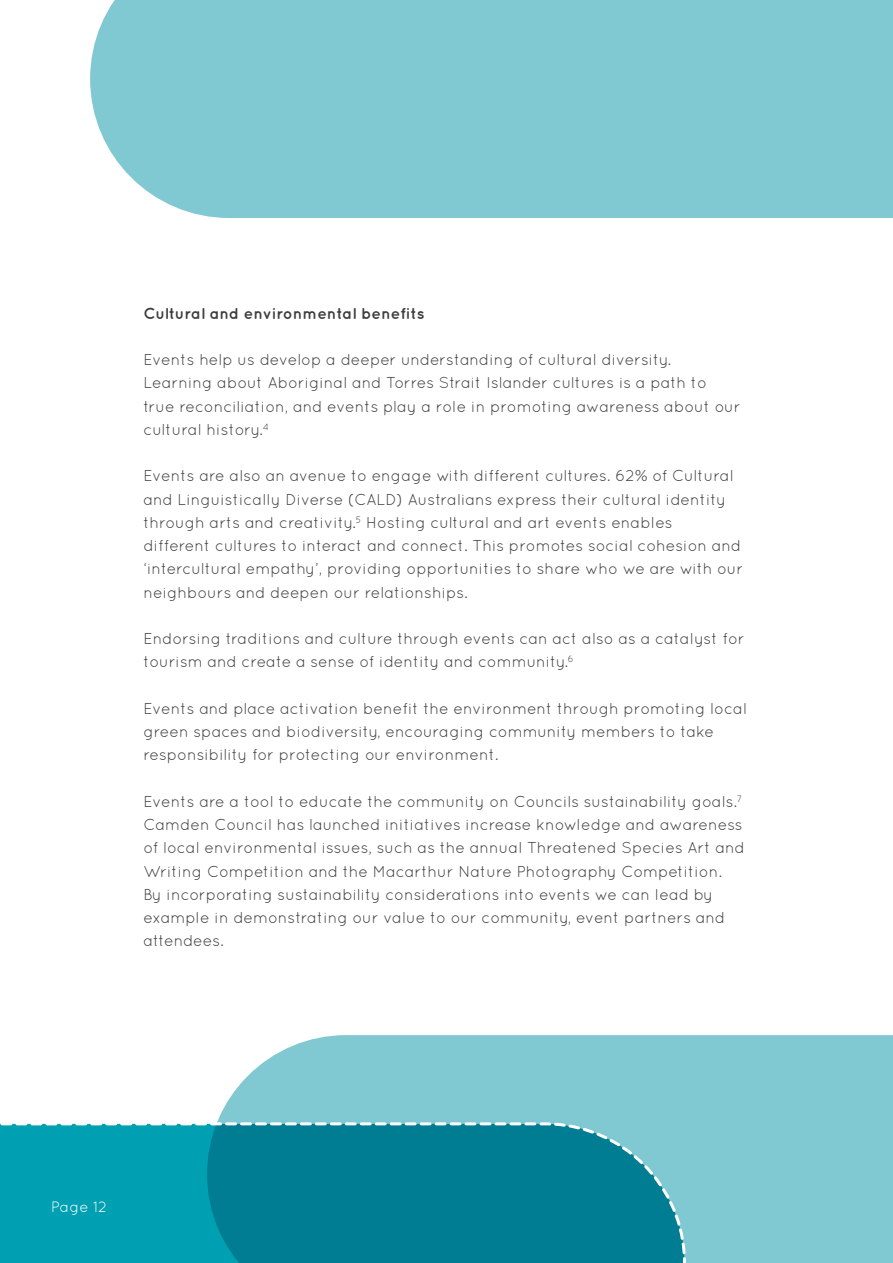
<style>
.page{position:relative;width:893px;height:1263px;background:#fff}
.page>*{position:absolute;margin:0;border:0;box-sizing:border-box;transform-origin:0 0}
.t1{font:15.75px/23.2px "Quicksand";color:#3e3e3f}
.t2{font:700 15.75px "Quicksand";color:#3e3e3f}
.t3{font:15px "Quicksand";color:#fff}
</style>
<div class="page">
<div style="left:217px;top:1035px;width:676px;height:228px;background:#80c8d2"></div>
<svg style="left:0;top:1121px;width:687px;height:142px;background:#0c8ea2"></svg>
<div style="left:90px;top:0;width:803px;height:218px;background:#80c8d2"></div>
<p class="t2" style="left:143px;top:304px;width:282px">Cultural and environmental benefits</p>
<p class="t1" style="left:143px;top:348px;width:599px">Events help us develop a deeper understanding of cultural diversity.<br>Learning about Aboriginal and Torres Strait Islander cultures is a path to true reconciliation, and events play a role in promoting awareness about our cultural history.<sup>4</sup></p>
<p class="t1" style="left:143px;top:464px;width:601px">Events are also an avenue to engage with different cultures. 62% of Cultural and Linguistically Diverse (CALD) Australians express their cultural identity through arts and creativity.<sup>5</sup> Hosting cultural and art events enables different cultures to interact and connect. This promotes social cohesion and ‘intercultural empathy’, providing opportunities to share who we are with our neighbours and deepen our relationships.</p>
<p class="t1" style="left:143px;top:627px;width:603px">Endorsing traditions and culture through events can act also as a catalyst for tourism and create a sense of identity and community.<sup>6</sup></p>
<p class="t1" style="left:143px;top:696px;width:605px">Events and place activation benefit the environment through promoting local green spaces and biodiversity, encouraging community members to take responsibility for protecting our environment.</p>
<p class="t1" style="left:143px;top:789px;width:603px">Events are a tool to educate the community on Councils sustainability goals.<sup>7<br></sup>Camden Council has launched initiatives increase knowledge and awareness of local environmental issues, such as the annual Threatened Species Art and Writing Competition and the Macarthur Nature Photography Competition.<br>By incorporating sustainability considerations into events we can lead by example in demonstrating our value to our community, event partners and attendees.</p>
<p class="t3" style="left:51px;top:1198px;width:57px">Page 12</p>
</div>
